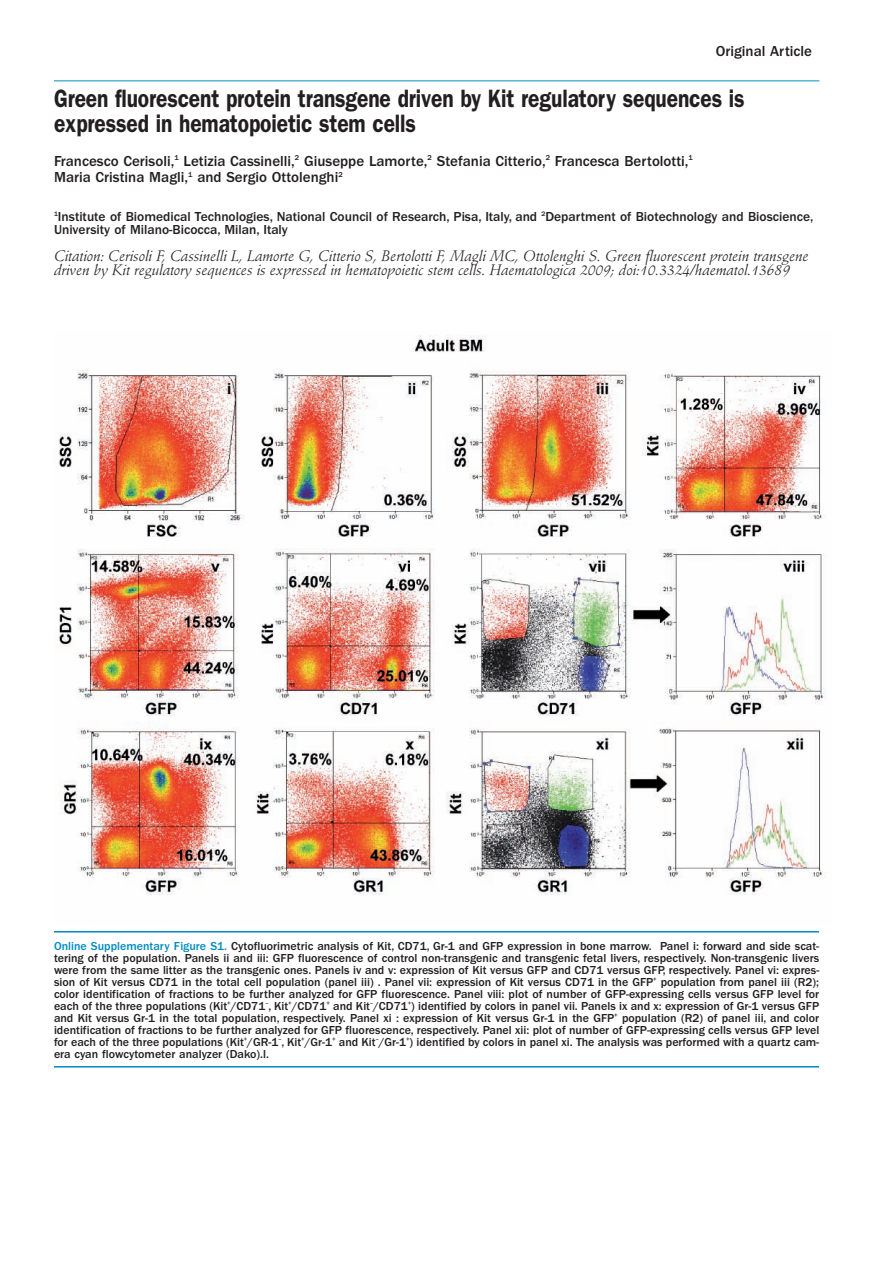
<style>
.page{position:relative;width:893px;height:1263px;background:#fff}
.page>*{position:absolute;margin:0;border:0;box-sizing:border-box;transform-origin:0 0}
.t1{font:600 25.2px/25.5px "Franklin Gothic";letter-spacing:-.005em;color:#231f20;scale:.83 1}
.t2{font:italic 15px/13.5px "Stempel Schneidler";letter-spacing:-.005em;color:#231f20}
.t3{font:500 15px/16.5px "Franklin Gothic";color:#231f20}
.t4{font:500 13.5px/13.5px "Franklin Gothic";color:#231f20}
.t5{font:500 12px/12px "Franklin Gothic";color:#231f20;text-align:justify}
.s1{color:#008bc0}
</style>
<div class="page">
<hr style="left:54px;top:81px;width:765px;height:1px;background:#008bc0">
<hr style="left:54px;top:931px;width:765px;height:1px;background:#008bc0">
<hr style="left:54px;top:1066px;width:765px;height:1px;background:#008bc0">
<img style="left:58px;top:335px;width:767px;height:560px">
<p class="t3" style="left:716px;top:44px;width:98px">Original Article</p>
<h1 class="t1" style="left:54px;top:87px;width:834px">Green fluorescent protein transgene driven by Kit regulatory sequences is expressed in hematopoietic stem cells</h1>
<p class="t3" style="left:54px;top:154px;width:640px">Francesco Cerisoli,<sup>1</sup> Letizia Cassinelli,<sup>2</sup> Giuseppe Lamorte,<sup>2</sup> Stefania Citterio,<sup>2</sup> Francesca Bertolotti,<sup>1<br></sup>Maria Cristina Magli,<sup>1</sup> and Sergio Ottolenghi<sup>2</sup></p>
<p class="t4" style="left:54px;top:210px;width:761px"><sup>1</sup>Institute of Biomedical Technologies, National Council of Research, Pisa, Italy, and <sup>2</sup>Department of Biotechnology and Bioscience,<br>University of Milano-Bicocca, Milan, Italy</p>
<p class="t2" style="left:54px;top:251px;width:756px">Citation: Cerisoli F, Cassinelli L, Lamorte G, Citterio S, Bertolotti F, Magli MC, Ottolenghi S. Green fluorescent protein transgene driven by Kit regulatory sequences is expressed in hematopoietic stem cells. Haematologica 2009; doi:10.3324/haematol.13689</p>
<p class="t5" style="left:54px;top:940px;width:767px"><span class="s1">Online Supplementary Figure S1.</span> Cytofluorimetric analysis of Kit, CD71, Gr-1 and GFP expression in bone marrow. Panel i: forward and side scat&shy;tering of the population. Panels ii and iii: GFP fluorescence of control non-transgenic and transgenic fetal livers, respectively. Non-transgenic livers were from the same litter as the transgenic ones. Panels iv and v: expression of Kit versus GFP and CD71 versus GFP, respectively. Panel vi: expres&shy;sion of Kit versus CD71 in the total cell population (panel iii) . Panel vii: expression of Kit versus CD71 in the GFP<sup>+</sup> population from panel iii (R2); color identification of fractions to be further analyzed for GFP fluorescence. Panel viii: plot of number of GFP-expressing cells versus GFP level for each of the three populations (Kit<sup>+</sup>/CD71<sup>–</sup>, Kit<sup>+</sup>/CD71<sup>+</sup> and Kit<sup>–</sup>/CD71<sup>+</sup>) identified by colors in panel vii. Panels ix and x: expression of Gr-1 versus GFP and Kit versus Gr-1 in the total population, respectively. Panel xi : expression of Kit versus Gr-1 in the GFP<sup>+</sup> population (R2) of panel iii, and color identification of fractions to be further analyzed for GFP fluorescence, respectively. Panel xii: plot of number of GFP-expressing cells versus GFP level for each of the three populations (Kit<sup>+</sup>/GR-1<sup>–</sup>, Kit<sup>+</sup>/Gr-1<sup>+</sup> and Kit<sup>–</sup>/Gr-1<sup>+</sup>) identified by colors in panel xi. The analysis was performed with a quartz cam&shy;era cyan flowcytometer analyzer (Dako).l.</p>
</div>
